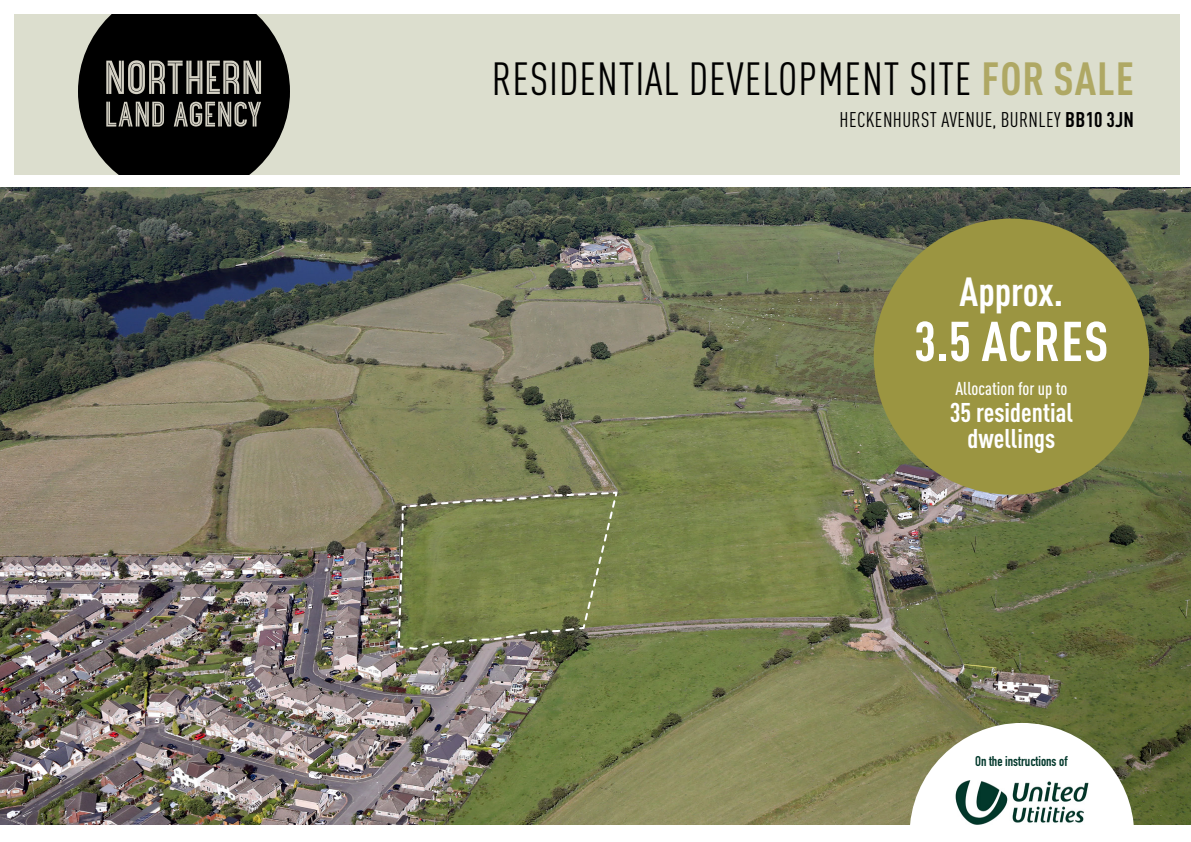
<style>
.page{position:relative;width:1191px;height:842px;background:#fff}
.page>*{position:absolute;margin:0;border:0;box-sizing:border-box;transform-origin:0 0}
.t1{font:700 condensed 55.2px "DIN Pro";letter-spacing:.02em;color:#fff}
.t2{font:condensed 45.8px "DIN Pro";letter-spacing:.02em;color:#000}
.t3{font:700 condensed 40.1px "DIN Pro";color:#fff}
.t4{font:700 condensed 26.8px/25.4px "DIN Pro";color:#fff;text-align:center}
.t5{font:condensed 21px "DIN Pro";letter-spacing:.02em;color:#000}
.t6{font:500 condensed 18.4px "DIN Pro";color:#fff}
.t7{font:700 14px "DIN Condensed";color:#02382b}
.s1{font-weight:700;color:#afa864}
.s2{font-weight:700}
</style>
<div class="page">
<img style="left:0;top:187px;width:1191px;height:638px">
<div style="left:14px;top:14px;width:1165px;height:160px;background:#dcdece"></div>
<svg style="left:78px;top:14px;width:212px;height:160px"></svg>
<svg style="left:909px;top:723px;width:225px;height:102px"></svg>
<img style="left:949px;top:778px;width:145px;height:47px">
<svg style="left:397px;top:491px;width:221px;height:160px;background:#79824f"></svg>
<div style="left:873px;top:219px;width:276px;height:276px;background:#9b9541;border-radius:50%"></div>
<p class="t2" style="left:492px;top:46px;width:643px">RESIDENTIAL DEVELOPMENT SITE <span class="s1">FOR SALE</span></p>
<p class="t5" style="left:839px;top:105px;width:296px">HECKENHURST AVENUE, BURNLEY <span class="s2">BB10 3JN</span></p>
<p class="t3" style="left:959px;top:261px;width:105px">Approx.</p>
<p class="t1" style="left:914px;top:300px;width:196px">3.5 ACRES</p>
<p class="t6" style="left:955px;top:375px;width:114px">Allocation for up to</p>
<p class="t4" style="left:950px;top:398px;width:125px">35 residential dwellings</p>
<p class="t7" style="left:975px;top:752px;width:94px">On the instructions of</p>
</div>
